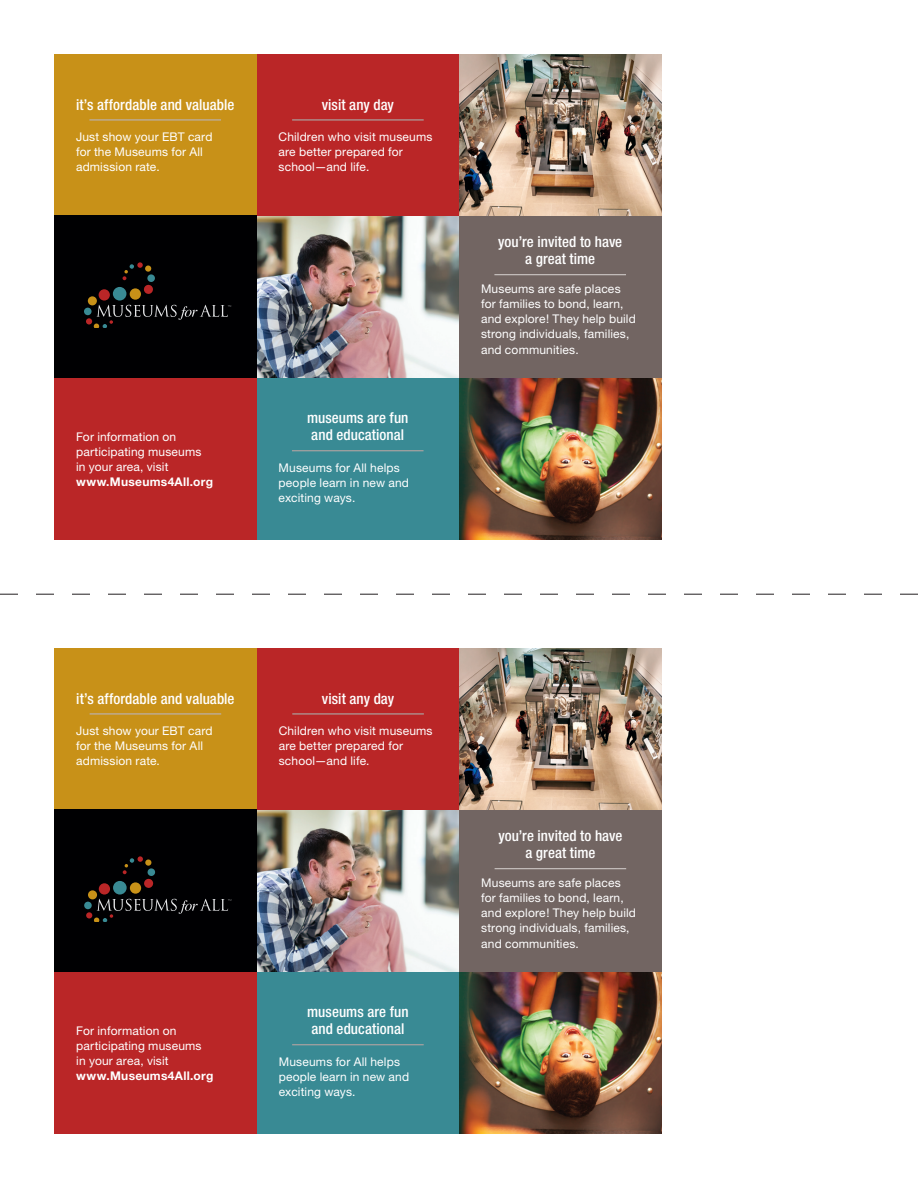
<style>
.page{position:relative;width:918px;height:1188px;background:#fff}
.page>*{position:absolute;margin:0;border:0;box-sizing:border-box;transform-origin:0 0}
.t1{font:500 condensed 15px/16.5px "Helvetica Neue";letter-spacing:.005em;color:#fff}
.t2{font:12px/15px "Helvetica Neue";letter-spacing:.015em;color:#fff}
.t3{font:700 12px "Helvetica Neue";letter-spacing:.025em;color:#fff}
</style>
<div class="page">
<svg style="left:0;top:594px;width:918px;height:1px"></svg>
<img style="left:257px;top:216px;width:202px;height:162px">
<img style="left:459px;top:54px;width:202px;height:162px">
<div style="left:257px;top:54px;width:202px;height:162px;background:#ba2627"></div>
<div style="left:459px;top:216px;width:202px;height:163px;background:#726562"></div>
<img style="left:459px;top:378px;width:202px;height:162px">
<div style="left:257px;top:378px;width:202px;height:162px;background:#398a94"></div>
<div style="left:54px;top:54px;width:203px;height:162px;background:#c89118"></div>
<hr style="left:89px;top:119px;width:132px;height:2px;background:#bab1ae">
<div style="left:54px;top:216px;width:203px;height:162px;background:#000002"></div>
<div style="left:54px;top:378px;width:203px;height:162px;background:#ba2627"></div>
<div style="left:113px;top:287px;width:13px;height:14px;background:#398a94;border-radius:50%"></div>
<div style="left:99px;top:289px;width:11px;height:12px;background:#ba2627;border-radius:50%"></div>
<div style="left:88px;top:296px;width:9px;height:9px;background:#c89118;border-radius:50%"></div>
<div style="left:84px;top:308px;width:8px;height:7px;background:#398a94;border-radius:50%"></div>
<div style="left:86px;top:318px;width:6px;height:7px;background:#ba2627;border-radius:50%"></div>
<div style="left:130px;top:288px;width:11px;height:12px;background:#c89118;border-radius:50%"></div>
<div style="left:144px;top:284px;width:9px;height:10px;background:#ba2627;border-radius:4px"></div>
<div style="left:147px;top:274px;width:8px;height:8px;background:#398a94;border-radius:3px"></div>
<div style="left:145px;top:265px;width:7px;height:7px;background:#c89118;border-radius:50%"></div>
<svg style="left:123px;top:262px;width:20px;height:18px"></svg>
<svg style="left:94px;top:305px;width:137px;height:23px"></svg>
<hr style="left:292px;top:450px;width:132px;height:1px;background:#aba2a0">
<hr style="left:494px;top:274px;width:132px;height:1px;background:#c8c1bf">
<hr style="left:292px;top:119px;width:132px;height:2px;background:#aba2a0">
<img style="left:257px;top:810px;width:202px;height:162px">
<img style="left:459px;top:648px;width:203px;height:162px">
<div style="left:257px;top:648px;width:202px;height:162px;background:#ba2627"></div>
<div style="left:459px;top:810px;width:203px;height:163px;background:#726562"></div>
<img style="left:459px;top:972px;width:203px;height:162px">
<div style="left:257px;top:972px;width:202px;height:162px;background:#398a94"></div>
<div style="left:54px;top:648px;width:203px;height:162px;background:#c89118"></div>
<hr style="left:90px;top:713px;width:131px;height:2px;background:#bab1ae">
<div style="left:54px;top:810px;width:203px;height:162px;background:#000002"></div>
<div style="left:54px;top:972px;width:203px;height:162px;background:#ba2627"></div>
<div style="left:113px;top:881px;width:14px;height:14px;background:#398a94;border-radius:50%"></div>
<div style="left:99px;top:883px;width:11px;height:12px;background:#ba2627;border-radius:50%"></div>
<div style="left:88px;top:890px;width:9px;height:9px;background:#c89118;border-radius:50%"></div>
<div style="left:84px;top:902px;width:8px;height:7px;background:#398a94;border-radius:50%"></div>
<div style="left:86px;top:912px;width:6px;height:7px;background:#ba2627;border-radius:50%"></div>
<div style="left:130px;top:882px;width:11px;height:12px;background:#c89118;border-radius:50%"></div>
<svg style="left:144px;top:878px;width:10px;height:10px"></svg>
<div style="left:147px;top:868px;width:8px;height:8px;background:#398a94;border-radius:3px"></div>
<svg style="left:145px;top:859px;width:7px;height:7px"></svg>
<svg style="left:123px;top:856px;width:20px;height:18px"></svg>
<svg style="left:94px;top:899px;width:137px;height:23px"></svg>
<hr style="left:292px;top:1044px;width:132px;height:1px;background:#aba2a0">
<hr style="left:495px;top:868px;width:131px;height:1px;background:#c8c1bf">
<hr style="left:292px;top:713px;width:132px;height:2px;background:#aba2a0">
<p class="t1" style="left:76px;top:97px;width:160px">it’s affordable and valuable</p>
<p class="t2" style="left:76px;top:129px;width:138px">Just show your EBT card for the Museums for All admission rate.</p>
<p class="t1" style="left:322px;top:97px;width:74px">visit any day</p>
<p class="t2" style="left:279px;top:129px;width:155px">Children who visit museums are better prepared for school—and life.</p>
<p class="t2" style="left:76px;top:429px;width:127px">For information on participating museums in your area, visit</p>
<p class="t3" style="left:76px;top:474px;width:139px">www.Museums4All.org</p>
<p class="t1" style="left:307px;top:410px;width:103px">museums are fun and educational</p>
<p class="t2" style="left:279px;top:460px;width:132px">Museums for All helps people learn in new and exciting ways.</p>
<p class="t1" style="left:498px;top:233px;width:126px;text-align:center">you’re invited to have a great time</p>
<p class="t2" style="left:481px;top:281px;width:156px">Museums are safe places for families to bond, learn, and explore! They help build strong individuals, families, and communities.</p>
<p class="t1" style="left:76px;top:691px;width:160px">it’s affordable and valuable</p>
<p class="t2" style="left:76px;top:723px;width:138px">Just show your EBT card for the Museums for All admission rate.</p>
<p class="t1" style="left:322px;top:691px;width:74px">visit any day</p>
<p class="t2" style="left:279px;top:723px;width:155px">Children who visit museums are better prepared for school—and life.</p>
<p class="t2" style="left:76px;top:1023px;width:127px">For information on participating museums in your area, visit</p>
<p class="t3" style="left:76px;top:1068px;width:139px">www.Museums4All.org</p>
<p class="t1" style="left:307px;top:1004px;width:103px">museums are fun and educational</p>
<p class="t2" style="left:279px;top:1054px;width:132px">Museums for All helps people learn in new and exciting ways.</p>
<p class="t1" style="left:498px;top:827px;width:126px;text-align:center">you’re invited to have a great time</p>
<p class="t2" style="left:481px;top:875px;width:156px">Museums are safe places for families to bond, learn, and explore! They help build strong individuals, families, and communities.</p>
</div>
